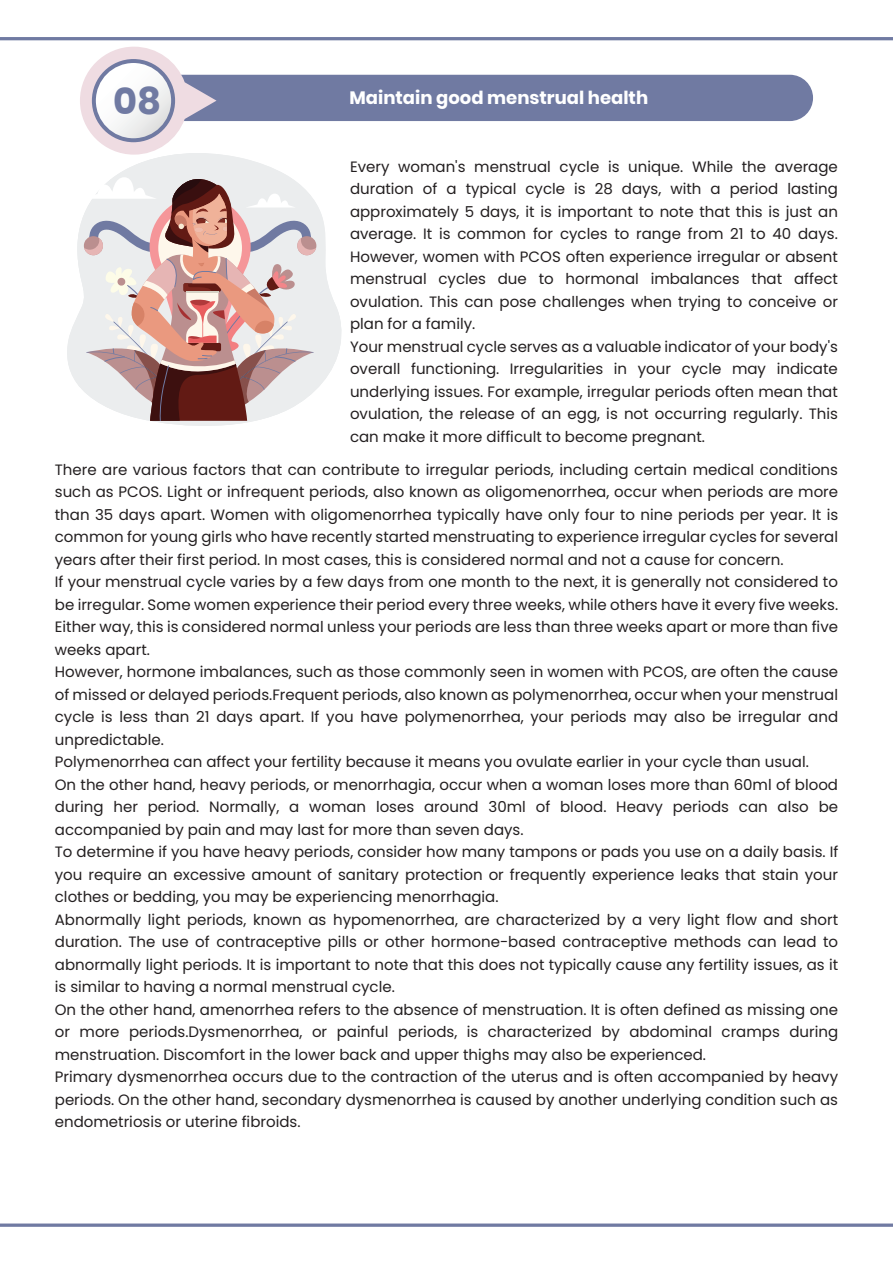
<style>
.page{position:relative;width:893px;height:1263px;background:#fff}
.page>*{position:absolute;margin:0;border:0;box-sizing:border-box;transform-origin:0 0}
.t1{font:700 37.2px "Poppins";color:#707aa2}
.t2{font:700 18px "Poppins";color:#fff}
.t3{font:15px/22.5px "Poppins";color:#231f20}
</style>
<div class="page">
<svg style="left:67px;top:318px;width:275px;height:108px"></svg>
<hr style="left:0;top:37px;width:893px;height:3px;background:#707aa2">
<div style="left:97px;top:75px;width:716px;height:46px;background:#707aa2;border-radius:23px"></div>
<svg style="left:77px;top:47px;width:264px;height:377px"></svg>
<svg style="left:92px;top:59px;width:83px;height:83px"></svg>
<svg style="left:96px;top:63px;width:75px;height:75px"></svg>
<svg style="left:0;top:1223px;width:893px;height:4px;background:#8991b2"></svg>
<h1 class="t1" style="left:113px;top:79px;width:49px">08</h1>
<p class="t2" style="left:350px;top:87px;width:300px">Maintain good menstrual health</p>
<p class="t3" style="left:350px;top:155px;width:489px">Every woman's menstrual cycle is unique. While the average duration of a typical cycle is 28 days, with a period lasting approximately 5 days, it is important to note that this is just an average. It is common for cycles to range from 21 to 40 days.<br>However, women with PCOS often experience irregular or absent menstrual cycles due to hormonal imbalances that affect ovulation. This can pose challenges when trying to conceive or plan for a family.<br>Your menstrual cycle serves as a valuable indicator of your body's overall functioning. Irregularities in your cycle may indicate underlying issues. For example, irregular periods often mean that ovulation, the release of an egg, is not occurring regularly. This can make it more difficult to become pregnant.</p>
<p class="t3" style="left:55px;top:458px;width:785px">There are various factors that can contribute to irregular periods, including certain medical conditions such as PCOS. Light or infrequent periods, also known as oligomenorrhea, occur when periods are more than 35 days apart. Women with oligomenorrhea typically have only four to nine periods per year. It is common for young girls who have recently started menstruating to experience irregular cycles for several years after their first period. In most cases, this is considered normal and not a cause for concern.<br>If your menstrual cycle varies by a few days from one month to the next, it is generally not considered to be irregular. Some women experience their period every three weeks, while others have it every five weeks.<br>Either way, this is considered normal unless your periods are less than three weeks apart or more than five weeks apart.<br>However, hormone imbalances, such as those commonly seen in women with PCOS, are often the cause of missed or delayed periods.Frequent periods, also known as polymenorrhea, occur when your menstrual cycle is less than 21 days apart. If you have polymenorrhea, your periods may also be irregular and unpredictable.<br>Polymenorrhea can affect your fertility because it means you ovulate earlier in your cycle than usual.<br>On the other hand, heavy periods, or menorrhagia, occur when a woman loses more than 60ml of blood during her period. Normally, a woman loses around 30ml of blood. Heavy periods can also be accompanied by pain and may last for more than seven days.<br>To determine if you have heavy periods, consider how many tampons or pads you use on a daily basis. If you require an excessive amount of sanitary protection or frequently experience leaks that stain your clothes or bedding, you may be experiencing menorrhagia.<br>Abnormally light periods, known as hypomenorrhea, are characterized by a very light flow and short duration. The use of contraceptive pills or other hormone-based contraceptive methods can lead to abnormally light periods. It is important to note that this does not typically cause any fertility issues, as it is similar to having a normal menstrual cycle.<br>On the other hand, amenorrhea refers to the absence of menstruation. It is often defined as missing one or more periods.Dysmenorrhea, or painful periods, is characterized by abdominal cramps during menstruation. Discomfort in the lower back and upper thighs may also be experienced.<br>Primary dysmenorrhea occurs due to the contraction of the uterus and is often accompanied by heavy periods. On the other hand, secondary dysmenorrhea is caused by another underlying condition such as endometriosis or uterine fibroids.</p>
</div>
